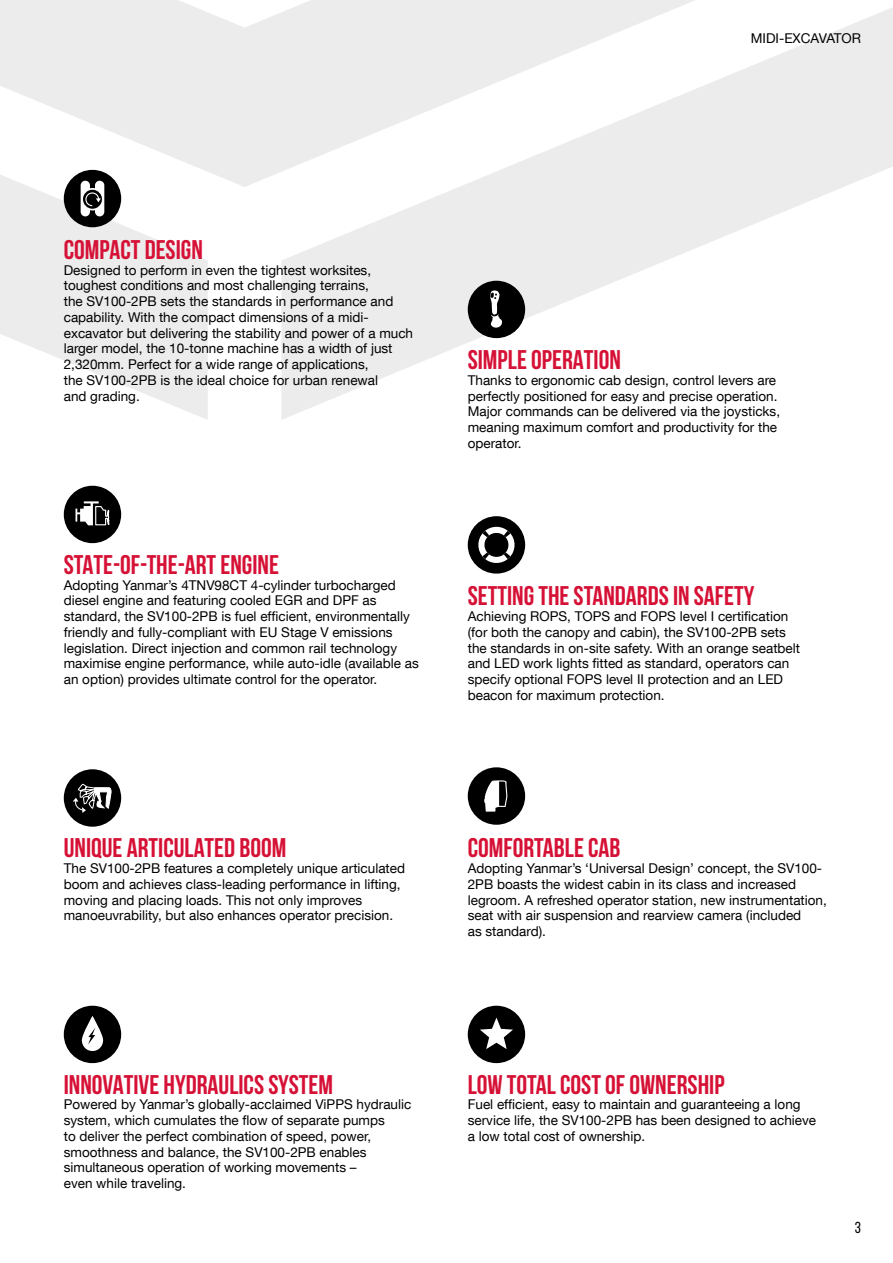
<style>
.page{position:relative;width:893px;height:1263px;background:#fff}
.page>*{position:absolute;margin:0;border:0;box-sizing:border-box;transform-origin:0 0}
.t1{font:700 27px "Bebas Neue";color:#d61136}
.t2{font:15.9px "Bebas Neue";color:#000}
.t3{font:13.5px/15.8px "Helvetica Neue LT Com";color:#000}
</style>
<div class="page">
<svg style="left:281px;top:7px;width:612px;height:413px"></svg>
<svg style="left:0;top:0;width:696px;height:187px;fill:#ececec"></svg>
<svg style="left:0;top:174px;width:208px;height:246px;fill:#ececec"></svg>
<div style="left:64px;top:486px;width:57px;height:57px;background:#000;border-radius:50%"></div>
<svg style="left:76px;top:501px;width:34px;height:25px"></svg>
<div style="left:468px;top:281px;width:57px;height:57px;background:#000;border-radius:50%"></div>
<svg style="left:490px;top:290px;width:12px;height:38px"></svg>
<div style="left:468px;top:767px;width:57px;height:58px;background:#000;border-radius:50%"></div>
<svg style="left:484px;top:780px;width:23px;height:32px"></svg>
<div style="left:468px;top:1006px;width:57px;height:57px;background:#000;border-radius:50%"></div>
<svg style="left:480px;top:1017px;width:33px;height:32px"></svg>
<div style="left:64px;top:170px;width:57px;height:57px;background:#000;border-radius:50%"></div>
<svg style="left:81px;top:181px;width:23px;height:35px"></svg>
<div style="left:64px;top:1006px;width:57px;height:57px;background:#000;border-radius:50%"></div>
<svg style="left:82px;top:1016px;width:21px;height:35px"></svg>
<div style="left:468px;top:516px;width:57px;height:58px;background:#000;border-radius:50%"></div>
<svg style="left:478px;top:526px;width:37px;height:37px"></svg>
<div style="left:64px;top:769px;width:57px;height:58px;background:#000;border-radius:50%"></div>
<svg style="left:73px;top:783px;width:39px;height:30px"></svg>
<p class="t3" style="left:751px;top:30px;width:112px">MIDI-EXCAVATOR</p>
<h1 class="t1" style="left:64px;top:235px;width:141px">COMPACT DESIGN</h1>
<p class="t3" style="left:64px;top:262px;width:351px">Designed to perform in even the tightest worksites, toughest conditions and most challenging terrains,<br>the SV100-2PB sets the standards in performance and capability. With the compact dimensions of a midi&shy;excavator but delivering the stability and power of a much larger model, the 10-tonne machine has a width of just 2,320mm. Perfect for a wide range of applications,<br>the SV100-2PB is the ideal choice for urban renewal<br>and grading.</p>
<h1 class="t1" style="left:468px;top:345px;width:155px">SIMPLE OPERATION</h1>
<p class="t3" style="left:468px;top:372px;width:314px">Thanks to ergonomic cab design, control levers are perfectly positioned for easy and precise operation.<br>Major commands can be delivered via the joysticks, meaning maximum comfort and productivity for the operator.</p>
<h1 class="t1" style="left:64px;top:550px;width:217px">STATE-OF-THE-ART ENGINE</h1>
<p class="t3" style="left:64px;top:577px;width:357px">Adopting Yanmar’s 4TNV98CT 4-cylinder turbocharged diesel engine and featuring cooled EGR and DPF as standard, the SV100-2PB is fuel efficient, environmentally friendly and fully-compliant with EU Stage V emissions legislation. Direct injection and common rail technology maximise engine performance, while auto-idle (available as an option) provides ultimate control for the operator.</p>
<h1 class="t1" style="left:468px;top:581px;width:288px">SETTING THE STANDARDS IN SAFETY</h1>
<p class="t3" style="left:468px;top:608px;width:334px">Achieving ROPS, TOPS and FOPS level I certification (for both the canopy and cabin), the SV100-2PB sets the standards in on-site safety. With an orange seatbelt and LED work lights fitted as standard, operators can specify optional FOPS level II protection and an LED beacon for maximum protection.</p>
<h1 class="t1" style="left:64px;top:833px;width:224px">UNIQUE ARTICULATED BOOM</h1>
<p class="t3" style="left:64px;top:860px;width:343px">The SV100-2PB features a completely unique articulated boom and achieves class-leading performance in lifting, moving and placing loads. This not only improves manoeuvrability, but also enhances operator precision.</p>
<h1 class="t1" style="left:64px;top:1069px;width:271px">INNOVATIVE HYDRAULICS SYSTEM</h1>
<p class="t3" style="left:64px;top:1096px;width:349px">Powered by Yanmar’s globally-acclaimed ViPPS hydraulic system, which cumulates the flow of separate pumps<br>to deliver the perfect combination of speed, power, smoothness and balance, the SV100-2PB enables simultaneous operation of working movements –<br>even while traveling.</p>
<h1 class="t1" style="left:468px;top:833px;width:154px">COMFORTABLE CAB</h1>
<p class="t3" style="left:468px;top:860px;width:361px">Adopting Yanmar’s ‘Universal Design’ concept, the SV100- 2PB boasts the widest cabin in its class and increased legroom. A refreshed operator station, new instrumentation, seat with air suspension and rearview camera (included<br>as standard).</p>
<h1 class="t1" style="left:468px;top:1069px;width:258px">LOW TOTAL COST OF OWNERSHIP</h1>
<p class="t3" style="left:468px;top:1096px;width:350px">Fuel efficient, easy to maintain and guaranteeing a long service life, the SV100-2PB has been designed to achieve a low total cost of ownership.</p>
<p class="t2" style="left:855px;top:1219px;width:8px">3</p>
</div>
